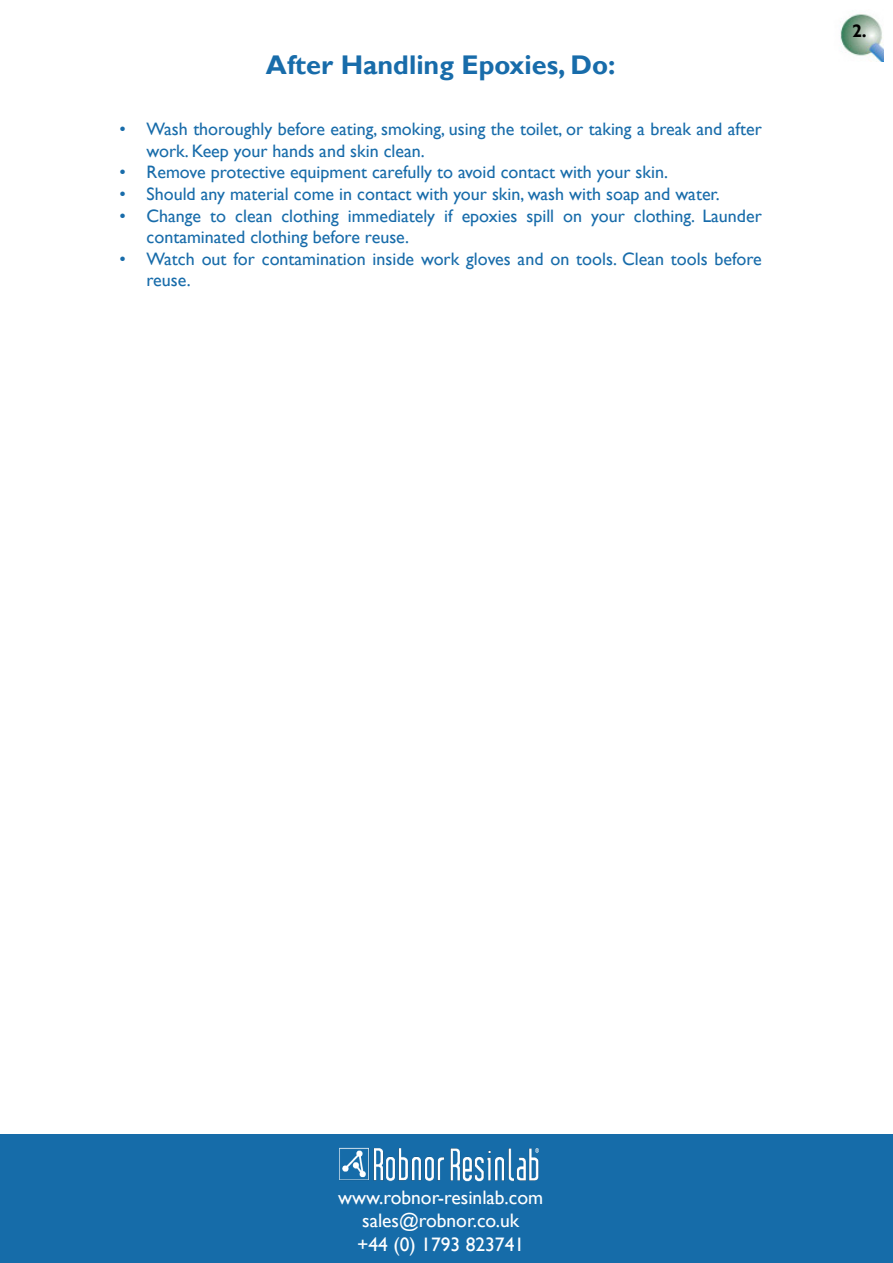
<style>
.page{position:relative;width:893px;height:1263px;background:#fff}
.page>*{position:absolute;margin:0;border:0;box-sizing:border-box;transform-origin:0 0}
.t1{font:700 27px "Gill Sans";color:#186caa}
.t2{font:19.5px "Gill Sans";color:#fff}
.t3{font:18px/21.6px "Gill Sans";color:#186caa}
.t4{font:700 18px "Gill Sans";color:#000}
</style>
<div class="page">
<div style="left:0;top:1134px;width:893px;height:129px;background:#166ca9"></div>
<img style="left:840px;top:14px;width:44px;height:48px">
<img style="left:339px;top:1147px;width:200px;height:35px">
<p class="t1" style="left:266px;top:48px;width:351px">After Handling Epoxies, Do:</p>
<p class="t3" style="left:147px;top:119px;width:617px;text-indent:-27px">• Wash thoroughly before eating, smoking, using the toilet, or taking a break and after work. Keep your hands and skin clean.</p>
<p class="t3" style="left:120px;top:162px;width:550px">• Remove protective equipment carefully to avoid contact with your skin.</p>
<p class="t3" style="left:120px;top:183px;width:602px">• Should any material come in contact with your skin, wash with soap and water.</p>
<p class="t3" style="left:147px;top:205px;width:617px;text-indent:-27px">• Change to clean clothing immediately if epoxies spill on your clothing. Launder contaminated clothing before reuse.</p>
<p class="t3" style="left:147px;top:248px;width:617px;text-indent:-27px">• Watch out for contamination inside work gloves and on tools. Clean tools before reuse.</p>
<p class="t4" style="left:852px;top:20px;width:16px">2.</p>
<p class="t2" style="left:338px;top:1186px;width:206px">www.robnor-resinlab.com</p>
<p class="t2" style="left:362px;top:1209px;width:159px">sales@robnor.co.uk</p>
<p class="t2" style="left:357px;top:1233px;width:168px">+44 (0) 1793 823741</p>
</div>
